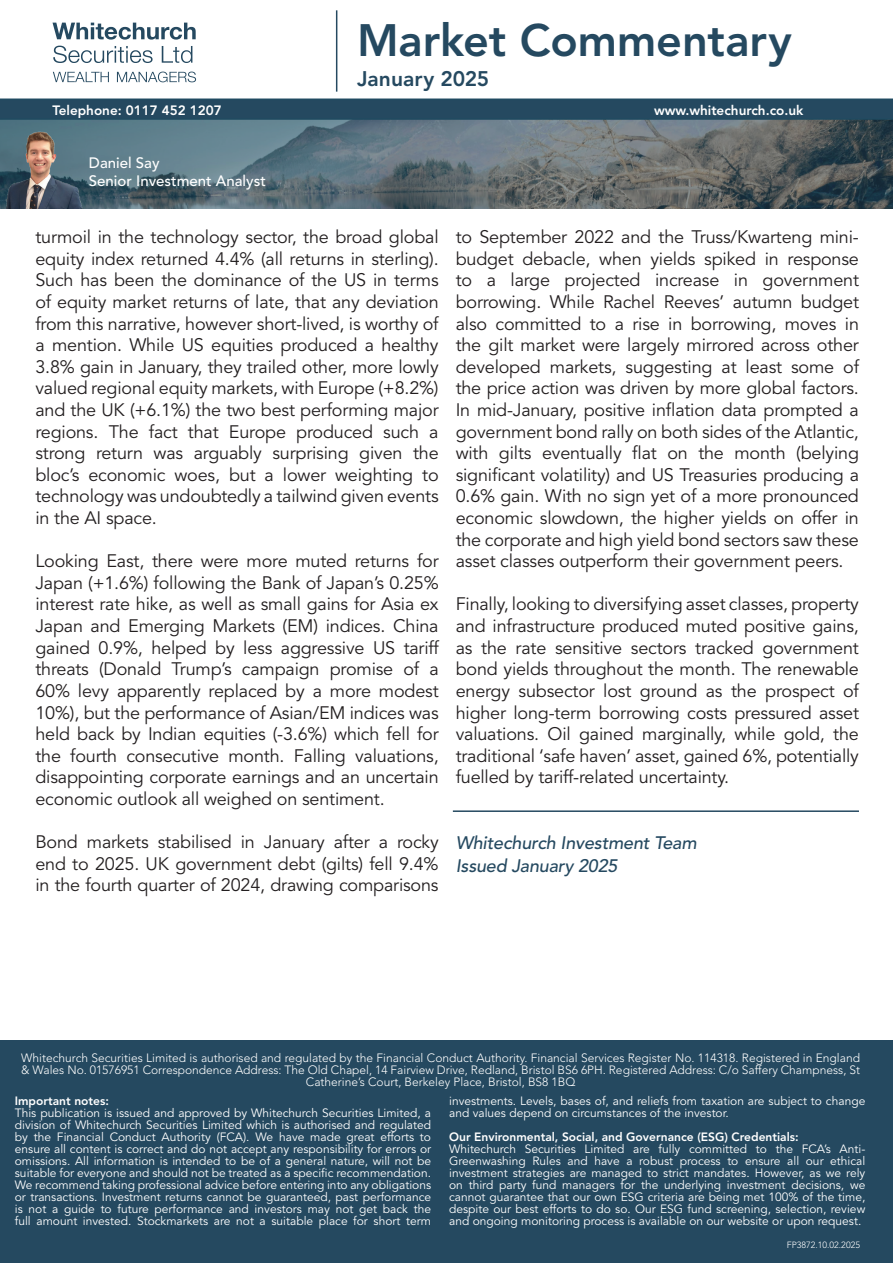
<style>
.page{position:relative;width:893px;height:1263px;background:#fff}
.page>*{position:absolute;margin:0;border:0;box-sizing:border-box;transform-origin:0 0}
.t1{font:800 45px "Avenir LT Std";color:#254960}
.t2{font:800 21px "Avenir LT Std";color:#254960}
.t3{font:18px/21.6px "Avenir LT Std";letter-spacing:-.01em;color:#231f20;text-align:justify}
.t4{font:italic 500 18px/22.5px "Avenir LT Std";letter-spacing:-.01em;color:#254960}
.t5{font:500 15px/18px "Avenir LT Std";color:#fff}
.t6{font:800 13.5px "Avenir LT Std";color:#fff}
.t7{font:12px/12px "Avenir LT Std";color:#fff;text-align:justify}
.t8{font:300 12px/12px "Avenir LT Std";color:#fff;text-align:center}
.t9{font:800 12px "Avenir LT Std";color:#fff}
.t10{font:300 9px "Avenir LT Std";color:#fff}
</style>
<div class="page">
<svg style="left:53px;top:72px;width:143px;height:10px"></svg>
<svg style="left:53px;top:46px;width:139px;height:17px"></svg>
<svg style="left:53px;top:23px;width:143px;height:17px"></svg>
<hr style="left:336px;top:10px;width:1px;height:82px;background:#254960">
<svg style="left:0;top:120px;width:893px;height:88px;background:#5e6d74"></svg>
<hr style="left:453px;top:810px;width:406px;height:2px;background:#254960">
<img style="left:0;top:126px;width:82px;height:82px">
<div style="left:0;top:99px;width:893px;height:21px;background:#254960"></div>
<div style="left:0;top:1083px;width:893px;height:180px;background:#254960"></div>
<div style="left:0;top:1040px;width:893px;height:50px;background:#254960"></div>
<h1 class="t1" style="left:357px;top:13px;width:436px">Market Commentary</h1>
<p class="t2" style="left:357px;top:66px;width:134px">January 2025</p>
<p class="t6" style="left:53px;top:102px;width:171px">Telephone: 0117 452 1207</p>
<p class="t6" style="left:654px;top:102px;width:151px">www.whitechurch.co.uk</p>
<p class="t5" style="left:89px;top:154px;width:178px">Daniel Say<br>Senior Investment Analyst</p>
<p class="t3" style="left:35px;top:227px;width:405px">turmoil in the technology sector, the broad global equity index returned 4.4% (all returns in sterling).<br>Such has been the dominance of the US in terms of equity market returns of late, that any deviation from this narrative, however short-lived, is worthy of a mention. While US equities produced a healthy 3.8% gain in January, they trailed other, more lowly valued regional equity markets, with Europe (+8.2%) and the UK (+6.1%) the two best performing major regions. The fact that Europe produced such a strong return was arguably surprising given the bloc’s economic woes, but a lower weighting to technology was undoubtedly a tailwind given events in the AI space.</p>
<p class="t3" style="left:35px;top:551px;width:405px">Looking East, there were more muted returns for Japan (+1.6%) following the Bank of Japan’s 0.25% interest rate hike, as well as small gains for Asia ex Japan and Emerging Markets (EM) indices. China gained 0.9%, helped by less aggressive US tariff threats (Donald Trump’s campaign promise of a 60% levy apparently replaced by a more modest 10%), but the performance of Asian/EM indices was held back by Indian equities (-3.6%) which fell for the fourth consecutive month. Falling valuations, disappointing corporate earnings and an uncertain economic outlook all weighed on sentiment.</p>
<p class="t3" style="left:35px;top:832px;width:405px">Bond markets stabilised in January after a rocky end to 2025. UK government debt (gilts) fell 9.4% in the fourth quarter of 2024, drawing comparisons</p>
<p class="t3" style="left:456px;top:227px;width:405px">to September 2022 and the Truss/Kwarteng mini&shy;budget debacle, when yields spiked in response to a large projected increase in government borrowing. While Rachel Reeves’ autumn budget also committed to a rise in borrowing, moves in the gilt market were largely mirrored across other developed markets, suggesting at least some of the price action was driven by more global factors.<br>In mid-January, positive inflation data prompted a government bond rally on both sides of the Atlantic, with gilts eventually flat on the month (belying significant volatility) and US Treasuries producing a 0.6% gain. With no sign yet of a more pronounced economic slowdown, the higher yields on offer in the corporate and high yield bond sectors saw these asset classes outperform their government peers.</p>
<p class="t3" style="left:456px;top:594px;width:405px">Finally, looking to diversifying asset classes, property and infrastructure produced muted positive gains, as the rate sensitive sectors tracked government bond yields throughout the month. The renewable energy subsector lost ground as the prospect of higher long-term borrowing costs pressured asset valuations. Oil gained marginally, while gold, the traditional ‘safe haven’ asset, gained 6%, potentially fuelled by tariff-related uncertainty.</p>
<p class="t4" style="left:456px;top:832px;width:243px">Whitechurch Investment Team<br>Issued January 2025</p>
<p class="t8" style="left:21px;top:1051px;width:840px">Whitechurch Securities Limited is authorised and regulated by the Financial Conduct Authority. Financial Services Register No. 114318. Registered in England &amp; Wales No. 01576951 Correspondence Address: The Old Chapel, 14 Fairview Drive, Redland, Bristol BS6 6PH. Registered Address: C/o Saffery Champness, St<br>Catherine’s Court, Berkeley Place, Bristol, BS8 1BQ</p>
<p class="t9" style="left:15px;top:1094px;width:96px">Important notes:</p>
<p class="t7" style="left:15px;top:1107px;width:418px">This publication is issued and approved by Whitechurch Securities Limited, a division of Whitechurch Securities Limited which is authorised and regulated by the Financial Conduct Authority (FCA). We have made great efforts to ensure all content is correct and do not accept any responsibility for errors or omissions. All information is intended to be of a general nature, will not be suitable for everyone and should not be treated as a specific recommendation.<br>We recommend taking professional advice before entering into any obligations or transactions. Investment returns cannot be guaranteed, past performance is not a guide to future performance and investors may not get back the full amount invested. Stockmarkets are not a suitable place for short term</p>
<p class="t7" style="left:449px;top:1095px;width:418px">investments. Levels, bases of, and reliefs from taxation are subject to change and values depend on circumstances of the investor.</p>
<p class="t9" style="left:449px;top:1130px;width:351px">Our Environmental, Social, and Governance (ESG) Credentials:</p>
<p class="t7" style="left:449px;top:1143px;width:418px">Whitechurch Securities Limited are fully committed to the FCA’s Anti-Greenwashing Rules and have a robust process to ensure all our ethical investment strategies are managed to strict mandates. However, as we rely on third party fund managers for the underlying investment decisions, we cannot guarantee that our own ESG criteria are being met 100% of the time, despite our best efforts to do so. Our ESG fund screening, selection, review and ongoing monitoring process is available on our website or upon request.</p>
<p class="t10" style="left:787px;top:1240px;width:75px">FP3872.10.02.2025</p>
</div>
